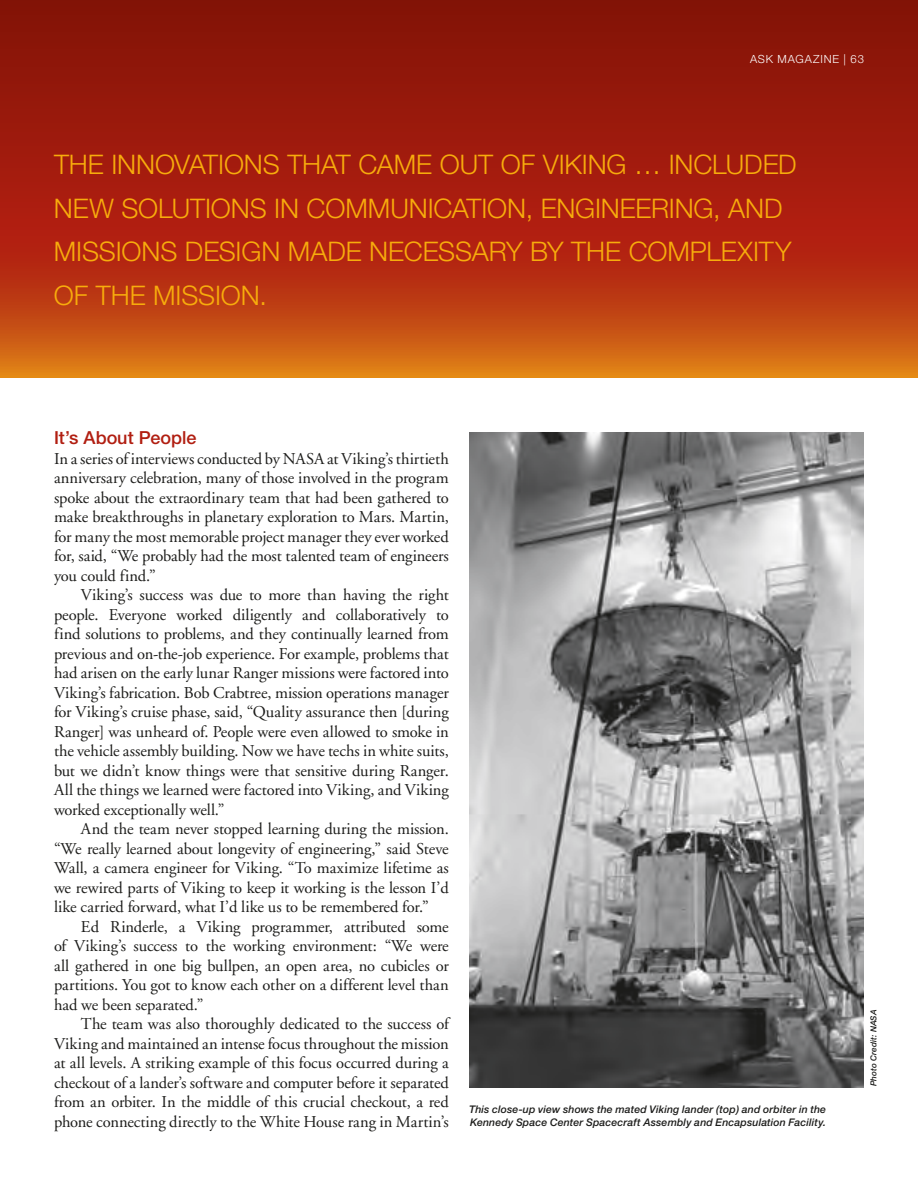
<style>
.page{position:relative;width:918px;height:1188px;background:#fff}
.page>*{position:absolute;margin:0;border:0;box-sizing:border-box;transform-origin:0 0}
.t1{font:300 27px/43.5px "Helvetica Neue";letter-spacing:-.005em;color:#f7ac0c}
.t2{font:500 18px "Helvetica Neue";color:#b11e11}
.t3{font:16.5px "Adobe Garamond";letter-spacing:-.005em;color:#1c1c1a}
.t4{font:300 11.25px "Helvetica Neue";letter-spacing:.075em;color:#fff}
.t5{font:italic 500 10.5px/13.5px "Helvetica Neue";letter-spacing:.015em;color:#1c1c1a}
.t6{font:italic 500 8.25px "Helvetica Neue";letter-spacing:.005em;color:#1c1c1a}
</style>
<div class="page">
<img style="left:469px;top:432px;width:395px;height:656px">
<svg style="left:0;top:0;width:918px;height:378px;background:#a82a0e"></svg>
<p class="t4" style="left:750px;top:52px;width:115px">ASK MAGAZINE | 63</p>
<p class="t1" style="left:54px;top:142px;width:744px">THE INNOVATIONS THAT CAME OUT OF VIKING … INCLUDED NEW SOLUTIONS IN COMMUNICATION, ENGINEERING, AND MISSIONS DESIGN MADE NECESSARY BY THE COMPLEXITY OF THE MISSION.</p>
<p class="t2" style="left:54px;top:427px;width:144px">It’s About People</p>
<p class="t3" style="left:54px;top:449px;width:396px">In a series of interviews conducted by NASA at Viking’s thirtieth</p>
<p class="t3" style="left:54px;top:469px;width:396px">anniversary celebration, many of those involved in the program</p>
<p class="t3" style="left:54px;top:488px;width:396px">spoke about the extraordinary team that had been gathered to</p>
<p class="t3" style="left:54px;top:508px;width:396px">make breakthroughs in planetary exploration to Mars. Martin,</p>
<p class="t3" style="left:54px;top:527px;width:396px">for many the most memorable project manager they ever worked</p>
<p class="t3" style="left:54px;top:547px;width:396px">for, said, “We probably had the most talented team of engineers</p>
<p class="t3" style="left:54px;top:566px;width:103px">you could find.”</p>
<p class="t3" style="left:81px;top:586px;width:369px">Viking’s success was due to more than having the right</p>
<p class="t3" style="left:54px;top:605px;width:396px">people. Everyone worked diligently and collaboratively to</p>
<p class="t3" style="left:54px;top:625px;width:396px">find solutions to problems, and they continually learned from</p>
<p class="t3" style="left:54px;top:644px;width:396px">previous and on-the-job experience. For example, problems that</p>
<p class="t3" style="left:54px;top:664px;width:396px">had arisen on the early lunar Ranger missions were factored into</p>
<p class="t3" style="left:54px;top:683px;width:396px">Viking’s fabrication. Bob Crabtree, mission operations manager</p>
<p class="t3" style="left:54px;top:703px;width:396px">for Viking’s cruise phase, said, “Quality assurance then [during</p>
<p class="t3" style="left:54px;top:723px;width:396px">Ranger] was unheard of. People were even allowed to smoke in</p>
<p class="t3" style="left:54px;top:742px;width:396px">the vehicle assembly building. Now we have techs in white suits,</p>
<p class="t3" style="left:54px;top:762px;width:396px">but we didn’t know things were that sensitive during Ranger.</p>
<p class="t3" style="left:54px;top:781px;width:396px">All the things we learned were factored into Viking, and Viking</p>
<p class="t3" style="left:54px;top:801px;width:172px">worked exceptionally well.”</p>
<p class="t3" style="left:81px;top:820px;width:369px">And the team never stopped learning during the mission.</p>
<p class="t3" style="left:54px;top:840px;width:396px">“We really learned about longevity of engineering,” said Steve</p>
<p class="t3" style="left:54px;top:859px;width:396px">Wall, a camera engineer for Viking. “To maximize lifetime as</p>
<p class="t3" style="left:54px;top:879px;width:396px">we rewired parts of Viking to keep it working is the lesson I’d</p>
<p class="t3" style="left:54px;top:898px;width:376px">like carried forward, what I’d like us to be remembered for.”</p>
<p class="t3" style="left:81px;top:918px;width:369px">Ed Rinderle, a Viking programmer, attributed some</p>
<p class="t3" style="left:54px;top:937px;width:396px">of Viking’s success to the working environment: “We were</p>
<p class="t3" style="left:54px;top:957px;width:396px">all gathered in one big bullpen, an open area, no cubicles or</p>
<p class="t3" style="left:54px;top:976px;width:396px">partitions. You got to know each other on a different level than</p>
<p class="t3" style="left:54px;top:996px;width:151px">had we been separated.”</p>
<p class="t3" style="left:81px;top:1015px;width:369px">The team was also thoroughly dedicated to the success of</p>
<p class="t3" style="left:54px;top:1035px;width:396px">Viking and maintained an intense focus throughout the mission</p>
<p class="t3" style="left:54px;top:1054px;width:396px">at all levels. A striking example of this focus occurred during a</p>
<p class="t3" style="left:54px;top:1074px;width:396px">checkout of a lander’s software and computer before it separated</p>
<p class="t3" style="left:54px;top:1093px;width:396px">from an orbiter. In the middle of this crucial checkout, a red</p>
<p class="t3" style="left:54px;top:1113px;width:396px">phone connecting directly to the White House rang in Martin’s</p>
<p class="t5" style="left:469px;top:1102px;width:359px">This close-up view shows the mated Viking lander (top) and orbiter in the<br>Kennedy Space Center Spacecraft Assembly and Encapsulation Facility.</p>
<p class="t6" style="left:869px;top:1086px;width:79px;rotate:-90deg">Photo Credit: NASA</p>
</div>
